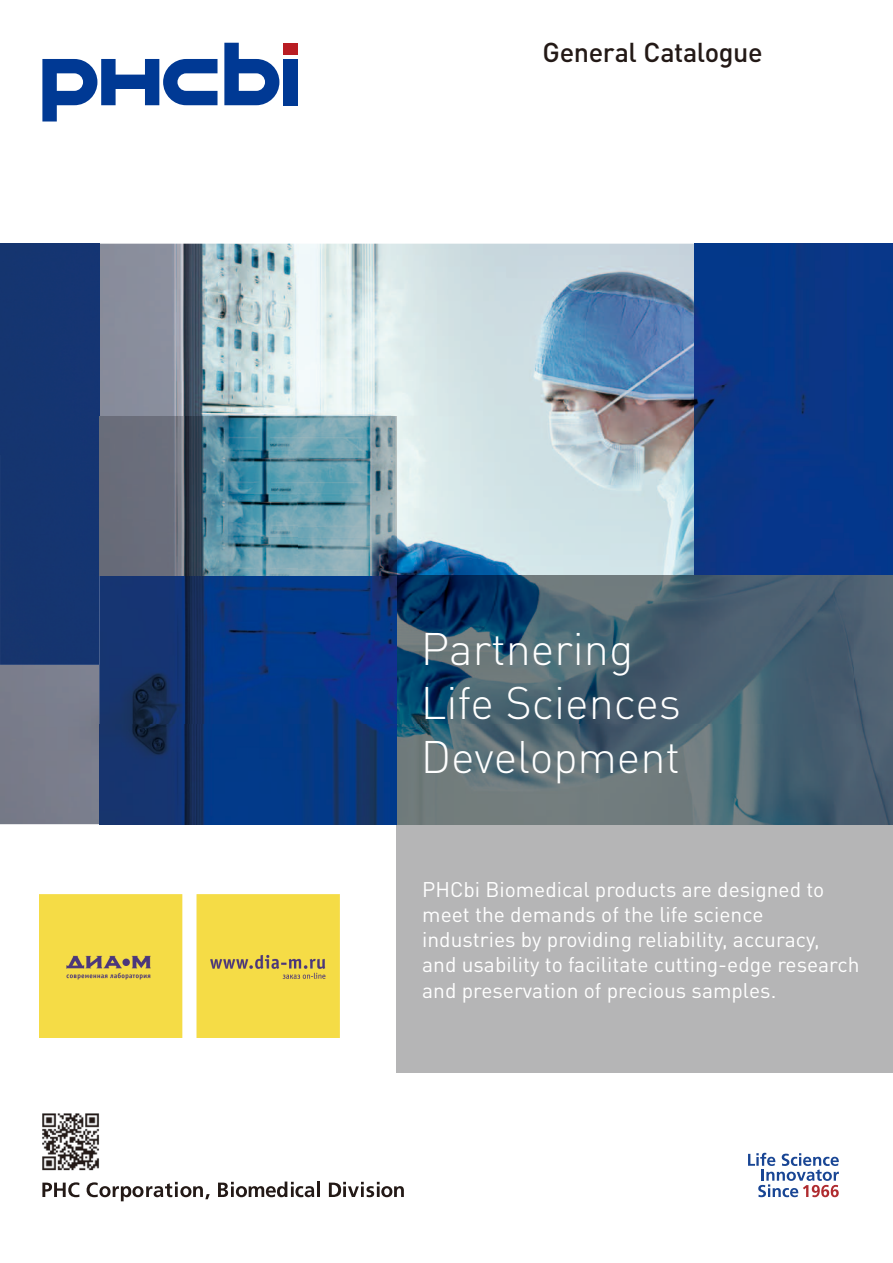
<style>
.page{position:relative;width:893px;height:1263px;background:#fff}
.page>*{position:absolute;margin:0;border:0;box-sizing:border-box;transform-origin:0 0}
.t1{font:300 45px/54px "DINOT";color:#fff}
.t2{font:500 27px "DINOT";letter-spacing:-.015em;color:#231916}
.t3{font:21px/25.2px "DINOT";color:#fff}
</style>
<div class="page">
<img style="left:0;top:244px;width:694px;height:580px">
<div style="left:694px;top:244px;width:199px;height:331px;background:#063789"></div>
<div style="left:397px;top:824px;width:496px;height:249px;background:#b5b5b6"></div>
<img style="left:99px;top:575px;width:794px;height:249px">
<div style="left:0;top:244px;width:99px;height:421px;background:#153571"></div>
<img style="left:99px;top:416px;width:298px;height:159px">
<div style="left:283px;top:59px;width:15px;height:46px;background:#003994"></div>
<svg style="left:42px;top:59px;width:175px;height:62px"></svg>
<svg style="left:224px;top:43px;width:55px;height:62px"></svg>
<div style="left:283px;top:43px;width:15px;height:12px;background:#b91d23"></div>
<svg style="left:42px;top:1182px;width:37px;height:15px"></svg>
<svg style="left:87px;top:1182px;width:123px;height:19px"></svg>
<svg style="left:218px;top:1181px;width:96px;height:16px"></svg>
<hr style="left:317px;top:1181px;width:3px;height:16px;background:#231916">
<svg style="left:329px;top:1182px;width:75px;height:15px"></svg>
<svg style="left:748px;top:1153px;width:91px;height:44px"></svg>
<img style="left:42px;top:1113px;width:57px;height:58px">
<img style="left:39px;top:894px;width:300px;height:143px">
<p class="t2" style="left:543px;top:35px;width:222px">General Catalogue</p>
<h1 class="t1" style="left:421px;top:621px;width:262px">Partnering<br>Life Sciences<br>Development</h1>
<p class="t3" style="left:422px;top:876px;width:439px">PHCbi Biomedical products are designed to meet the demands of the life science industries by providing reliability, accuracy,<br>and usability to facilitate cutting-edge research and preservation of precious samples.</p>
</div>
